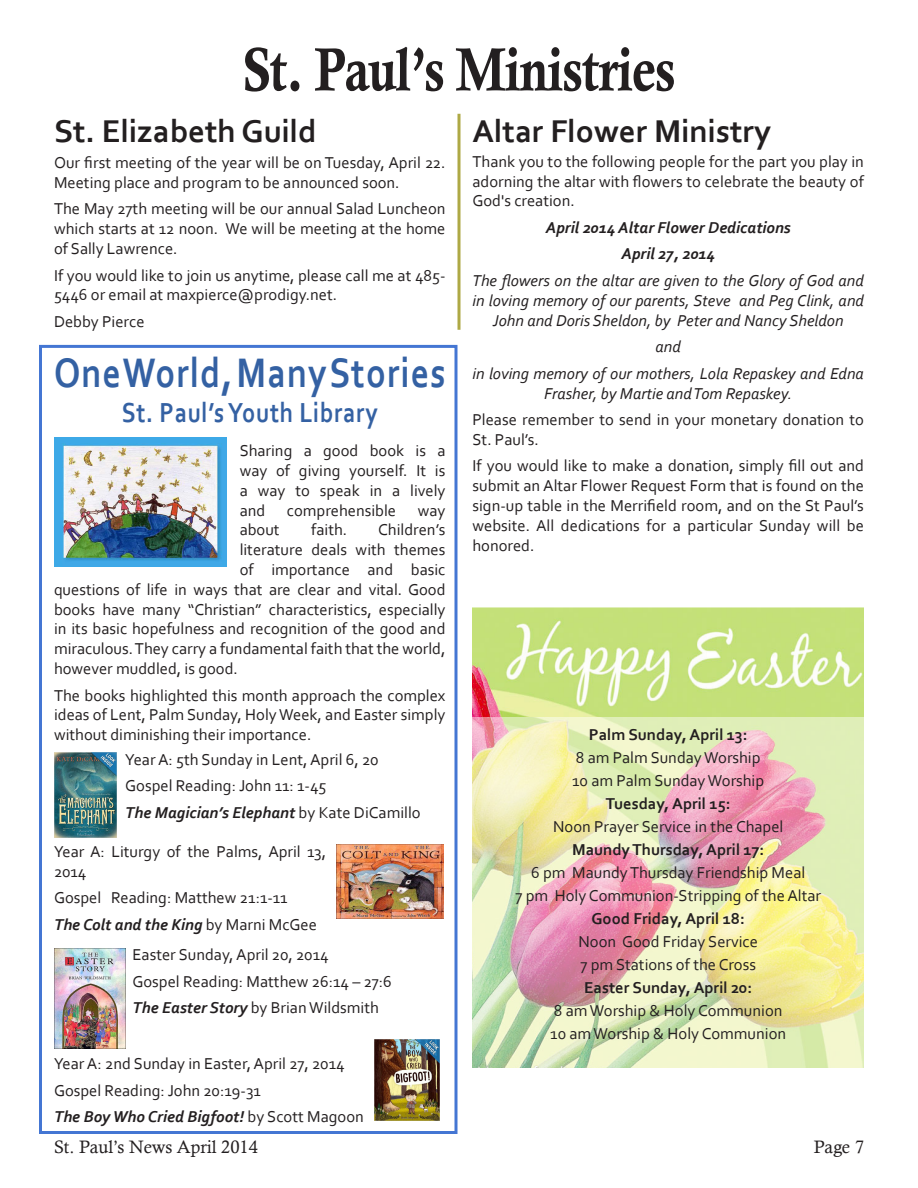
<style>
.page{position:relative;width:918px;height:1188px;background:#fff}
.page>*{position:absolute;margin:0;border:0;box-sizing:border-box;transform-origin:0 0}
.t1{font:61.2px "Calis MT Bol";letter-spacing:-.02em;color:#231f20;scale:.83 1}
.Paragraph_Style_1{font:700 43.2px "Corbel";letter-spacing:.03em;color:#3461a3;scale:.83 1}
.Paragraph_Style_1-2{font:700 33px "Corbel";color:#231f20}
.Paragraph_Style_1-3{font:700 28.8px "Corbel";letter-spacing:.03em;color:#3461a3;scale:.83 1}
.t2{font:18px "Calisto";color:#231f20}
.Paragraph_Style_1-4{font:16.5px/19.8px "Corbel";color:#231f20;text-align:justify}
.Paragraph_Style_1-5{font:italic 16.5px/19.8px "Corbel";color:#231f20;text-align:center}
.Paragraph_Style_1-6{font:italic 700 16.5px "Corbel";color:#231f20}
.Paragraph_Style_1-7{font:700 16.5px "Corbel";color:#231f20}
.s1{font-weight:400;font-style:normal}
.s2{font-weight:700;font-style:italic}
</style>
<div class="page">
<img style="left:472px;top:717px;width:392px;height:350px">
<img style="left:472px;top:608px;width:392px;height:109px">
<img style="left:374px;top:1039px;width:65px;height:81px">
<img style="left:54px;top:948px;width:71px;height:100px">
<img style="left:336px;top:844px;width:108px;height:75px">
<img style="left:54px;top:752px;width:63px;height:86px">
<img style="left:54px;top:437px;width:172px;height:129px">
<hr style="left:458px;top:114px;width:2px;height:216px;background:#aea945">
<div style="left:39px;top:345px;width:419px;height:789px;border:3px solid #4476d3"></div>
<p class="t1" style="left:243px;top:34px;width:523px">St. Paul’s Ministries</p>
<p class="Paragraph_Style_1-2" style="left:54px;top:110px;width:264px">St. Elizabeth Guild</p>
<p class="Paragraph_Style_1-4" style="left:54px;top:152px;width:393px">Our first meeting of the year will be on Tuesday, April 22.<br>Meeting place and program to be announced soon.</p>
<p class="Paragraph_Style_1-4" style="left:54px;top:199px;width:393px">The May 27th meeting will be our annual Salad Luncheon which starts at 12 noon. We will be meeting at the home of Sally Lawrence.</p>
<p class="Paragraph_Style_1-4" style="left:54px;top:265px;width:393px">If you would like to join us anytime, please call me at 485-<br>5446 or email at maxpierce@prodigy.net.</p>
<p class="Paragraph_Style_1-4" style="left:54px;top:311px;width:92px">Debby Pierce</p>
<p class="Paragraph_Style_1" style="left:54px;top:346px;width:473px">One World, Many Stories</p>
<p class="Paragraph_Style_1-3" style="left:122px;top:395px;width:310px">St. Paul’s Youth Library</p>
<p class="Paragraph_Style_1-4" style="left:240px;top:440px;width:207px">Sharing a good book is a way of giving yourself. It is a way to speak in a lively and</p>
<p class="Paragraph_Style_1-4" style="left:287px;top:500px;width:111px">comprehensible</p>
<p class="Paragraph_Style_1-4" style="left:418px;top:500px;width:29px">way</p>
<p class="Paragraph_Style_1-4" style="left:240px;top:520px;width:41px">about</p>
<p class="Paragraph_Style_1-4" style="left:311px;top:520px;width:38px">faith.</p>
<p class="Paragraph_Style_1-4" style="left:378px;top:520px;width:69px">Children’s</p>
<p class="Paragraph_Style_1-4" style="left:240px;top:539px;width:207px">literature deals with themes</p>
<p class="Paragraph_Style_1-4" style="left:240px;top:559px;width:207px">of importance and basic</p>
<p class="Paragraph_Style_1-4" style="left:54px;top:579px;width:393px">questions of life in ways that are clear and vital. Good</p>
<p class="Paragraph_Style_1-4" style="left:54px;top:599px;width:393px">books have many “Christian” characteristics, especially</p>
<p class="Paragraph_Style_1-4" style="left:54px;top:619px;width:393px">in its basic hopefulness and recognition of the good and</p>
<p class="Paragraph_Style_1-4" style="left:54px;top:638px;width:393px">miraculous. They carry a fundamental faith that the world,</p>
<p class="Paragraph_Style_1-4" style="left:54px;top:658px;width:185px">however muddled, is good.</p>
<p class="Paragraph_Style_1-4" style="left:54px;top:685px;width:393px">The books highlighted this month approach the complex ideas of Lent, Palm Sunday, Holy Week, and Easter simply without diminishing their importance.</p>
<p class="Paragraph_Style_1-4" style="left:125px;top:749px;width:255px">Year A: 5th Sunday in Lent, April 6, 20</p>
<p class="Paragraph_Style_1-4" style="left:125px;top:775px;width:203px">Gospel Reading: John 11: 1-45</p>
<p class="Paragraph_Style_1-6" style="left:125px;top:802px;width:297px">The Magician’s Elephant <span class="s1">by Kate DiCamillo</span></p>
<p class="Paragraph_Style_1-4" style="left:54px;top:841px;width:274px">Year A: Liturgy of the Palms, April 13,<br>2014</p>
<p class="Paragraph_Style_1-4" style="left:54px;top:887px;width:235px">Gospel Reading: Matthew 21:1-11</p>
<p class="Paragraph_Style_1-6" style="left:54px;top:914px;width:265px">The Colt and the King <span class="s1">by Marni McGee</span></p>
<p class="Paragraph_Style_1-4" style="left:133px;top:945px;width:198px">Easter Sunday, April 20, 2014</p>
<p class="Paragraph_Style_1-4" style="left:133px;top:971px;width:261px">Gospel Reading: Matthew 26:14 – 27:6</p>
<p class="Paragraph_Style_1-4" style="left:133px;top:998px;width:248px"><span class="s2">The Easter Story</span> by Brian Wildsmith</p>
<p class="Paragraph_Style_1-4" style="left:54px;top:1053px;width:292px">Year A: 2nd Sunday in Easter, April 27, 2014</p>
<p class="Paragraph_Style_1-4" style="left:54px;top:1080px;width:208px">Gospel Reading: John 20:19-31</p>
<p class="Paragraph_Style_1-6" style="left:54px;top:1106px;width:311px">The Boy Who Cried Bigfoot! <span class="s1">by Scott Magoon</span></p>
<p class="Paragraph_Style_1-2" style="left:472px;top:110px;width:300px">Altar Flower Ministry</p>
<p class="Paragraph_Style_1-4" style="left:472px;top:151px;width:393px">Thank you to the following people for the part you play in adorning the altar with flowers to celebrate the beauty of God's creation.</p>
<p class="Paragraph_Style_1-6" style="left:546px;top:217px;width:247px">April 2014 Altar Flower Dedications</p>
<p class="Paragraph_Style_1-6" style="left:621px;top:244px;width:95px">April 27, 2014</p>
<p class="Paragraph_Style_1-5" style="left:472px;top:270px;width:393px">The flowers on the altar are given to the Glory of God and in loving memory of our parents, Steve and Peg Clink, and<br>John and Doris Sheldon, by Peter and Nancy Sheldon</p>
<p class="Paragraph_Style_1-5" style="left:656px;top:336px;width:27px">and</p>
<p class="Paragraph_Style_1-5" style="left:472px;top:363px;width:393px">in loving memory of our mothers, Lola Repaskey and Edna<br>Frasher, by Martie and Tom Repaskey.</p>
<p class="Paragraph_Style_1-4" style="left:472px;top:409px;width:393px">Please remember to send in your monetary donation to<br>St. Paul’s.</p>
<p class="Paragraph_Style_1-4" style="left:472px;top:456px;width:393px">If you would like to make a donation, simply fill out and submit an Altar Flower Request Form that is found on the sign-up table in the Merrifield room, and on the St Paul’s website. All dedications for a particular Sunday will be honored.</p>
<p class="Paragraph_Style_1-7" style="left:589px;top:724px;width:160px">Palm Sunday, April 13:</p>
<p class="Paragraph_Style_1-4" style="left:576px;top:747px;width:186px">8 am Palm Sunday Worship</p>
<p class="Paragraph_Style_1-4" style="left:572px;top:770px;width:194px">10 am Palm Sunday Worship</p>
<p class="Paragraph_Style_1-7" style="left:606px;top:793px;width:126px">Tuesday, April 15:</p>
<p class="Paragraph_Style_1-4" style="left:553px;top:816px;width:232px">Noon Prayer Service in the Chapel</p>
<p class="Paragraph_Style_1-7" style="left:572px;top:839px;width:194px">Maundy Thursday, April 17:</p>
<p class="Paragraph_Style_1-4" style="left:531px;top:862px;width:276px">6 pm Maundy Thursday Friendship Meal</p>
<p class="Paragraph_Style_1-4" style="left:515px;top:885px;width:307px">7 pm Holy Communion-Stripping of the Altar</p>
<p class="Paragraph_Style_1-7" style="left:592px;top:908px;width:155px">Good Friday, April 18:</p>
<p class="Paragraph_Style_1-4" style="left:578px;top:931px;width:181px">Noon Good Friday Service</p>
<p class="Paragraph_Style_1-4" style="left:580px;top:954px;width:177px">7 pm Stations of the Cross</p>
<p class="Paragraph_Style_1-7" style="left:584px;top:978px;width:170px">Easter Sunday, April 20:</p>
<p class="Paragraph_Style_1-4" style="left:554px;top:1001px;width:230px">8 am Worship &amp; Holy Communion</p>
<p class="Paragraph_Style_1-4" style="left:550px;top:1024px;width:237px">10 am Worship &amp; Holy Communion</p>
<p class="t2" style="left:54px;top:1136px;width:205px">St. Paul’s News April 2014</p>
<p class="t2" style="left:814px;top:1136px;width:52px">Page 7</p>
</div>
